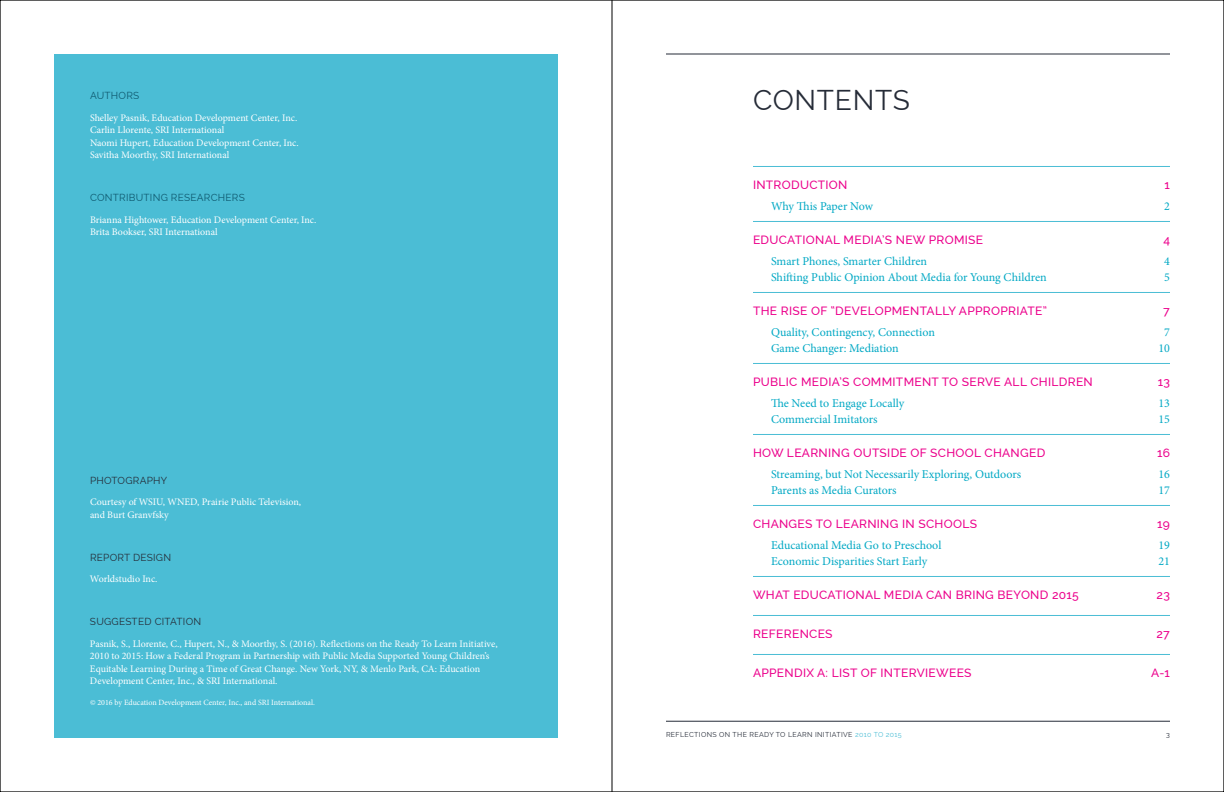
<style>
.page{position:relative;width:1224px;height:792px;background:#fff}
.page>*{position:absolute;margin:0;border:0;box-sizing:border-box;transform-origin:0 0}
.t1{font:28px "Raleway";letter-spacing:.02em;color:#252b37}
.t2{font:12px "Minion Pro";color:#00a8c4}
.t3{font:500 12px "Raleway";letter-spacing:.025em;color:#ec008c}
.t4{font:10px/12.5px "Minion Pro";color:#fff}
.t5{font:10px "Raleway";letter-spacing:.025em;color:#252b37}
.t6{font:10px "Raleway";letter-spacing:.025em;color:#0e586e}
.t7{font:8px "Minion Pro";letter-spacing:-.005em;color:#fff}
.t8{font:7px "Raleway";letter-spacing:.05em;color:#252b37}
.s1{color:#4bbdd5}
</style>
<div class="page">
<hr style="left:666px;top:54px;width:504px;height:1px;background:#252b37">
<hr style="left:666px;top:721px;width:504px;height:1px;background:#252b37">
<div style="left:54px;top:54px;width:504px;height:684px;background:#4bbdd5"></div>
<hr style="left:753px;top:166px;width:417px;height:1px;background:#4bbdd5">
<hr style="left:753px;top:221px;width:417px;height:1px;background:#4bbdd5">
<hr style="left:753px;top:292px;width:417px;height:1px;background:#4bbdd5">
<hr style="left:753px;top:363px;width:417px;height:1px;background:#4bbdd5">
<hr style="left:753px;top:434px;width:417px;height:1px;background:#4bbdd5">
<hr style="left:753px;top:505px;width:417px;height:1px;background:#4bbdd5">
<hr style="left:753px;top:576px;width:417px;height:1px;background:#4bbdd5">
<hr style="left:753px;top:615px;width:417px;height:1px;background:#4bbdd5">
<hr style="left:753px;top:654px;width:417px;height:1px;background:#4bbdd5">
<hr style="left:612px;top:0;width:1px;height:792px;background:#000">
<p class="t6" style="left:90px;top:90px;width:50px">AUTH ORS</p>
<p class="t4" style="left:90px;top:112px;width:210px">Shelley Pasnik, Education Development Center, Inc.<br>Carlin Llorente, SRI International<br>Naomi Hupert, Education Development Center, Inc.<br>Savitha Moorthy, SRI International</p>
<p class="t6" style="left:90px;top:192px;width:89px">CONTRIBUTING RESEA</p>
<p class="t6" style="left:204px;top:192px;width:15px">RCHE</p>
<p class="t6" style="left:232px;top:192px;width:13px">RS</p>
<p class="t4" style="left:90px;top:214px;width:228px">Brianna Hightower, Education Development Center, Inc.<br>Brita Bookser, SRI International</p>
<p class="t5" style="left:90px;top:474px;width:79px">PHOTOGRAPHY</p>
<p class="t4" style="left:90px;top:496px;width:213px">Courtesy of WSIU, WNED, Prairie Public Television, and Burt Granvfsky</p>
<p class="t5" style="left:90px;top:551px;width:8px">REP</p>
<p class="t5" style="left:110px;top:551px;width:63px">ORT DESIGN</p>
<p class="t4" style="left:90px;top:573px;width:69px">Worldstudio Inc.</p>
<p class="t5" style="left:90px;top:616px;width:22px">SUGGESTED</p>
<p class="t5" style="left:155px;top:616px;width:48px">CITATION</p>
<p class="t4" style="left:90px;top:637px;width:409px">Pasnik, S., Llorente, C., Hupert, N., &amp; Moorthy, S. (2016). Reflections on the Ready To Learn Initiative, 2010 to 2015: How a Federal Program in Partnership with Public Media Supported Young Children’s Equitable Learning During a Time of Great Change. New York, NY, &amp; Menlo Park, CA: Education Development Center, Inc., &amp; SRI International.</p>
<p class="t7" style="left:90px;top:697px;width:226px">© 2016 by Education Development Center, Inc., and SRI International.</p>
<h1 class="t1" style="left:753px;top:84px;width:158px">CONTENTS</h1>
<p class="t3" style="left:753px;top:178px;width:96px">INTRODUCTION</p>
<p class="t3" style="left:1165px;top:178px;width:7px">1</p>
<p class="t2" style="left:771px;top:198px;width:103px">Why This Paper Now</p>
<p class="t2" style="left:1164px;top:198px;width:7px">2</p>
<p class="t3" style="left:753px;top:233px;width:228px">EDUCATIONAL MEDIA’S NEW PROMISE</p>
<p class="t3" style="left:1163px;top:233px;width:8px">4</p>
<p class="t2" style="left:771px;top:253px;width:158px">Smart Phones, Smarter Children</p>
<p class="t2" style="left:1164px;top:253px;width:7px">4</p>
<p class="t2" style="left:771px;top:269px;width:277px">Shifting Public Opinion About Media for Young Children</p>
<p class="t2" style="left:1164px;top:269px;width:7px">5</p>
<p class="t3" style="left:753px;top:304px;width:141px">THE RISE OF “DEVELOPME</p>
<p class="t3" style="left:910px;top:304px;width:58px">NTALLY APP</p>
<p class="t3" style="left:983px;top:304px;width:66px">ROPRIATE”</p>
<p class="t3" style="left:1163px;top:304px;width:8px">7</p>
<p class="t2" style="left:771px;top:324px;width:166px">Quality, Contingency, Connection</p>
<p class="t2" style="left:1164px;top:324px;width:7px">7</p>
<p class="t2" style="left:771px;top:340px;width:129px">Game Changer: Mediation</p>
<p class="t2" style="left:1158px;top:340px;width:13px">10</p>
<p class="t3" style="left:753px;top:375px;width:127px">PUBLIC MEDIA’S COMMI</p>
<p class="t3" style="left:896px;top:375px;width:198px">TMENT TO SERVE ALL CHI LDREN</p>
<p class="t3" style="left:1158px;top:375px;width:14px">13</p>
<p class="t2" style="left:771px;top:395px;width:135px">The Need to Engage Locally</p>
<p class="t2" style="left:1158px;top:395px;width:13px">13</p>
<p class="t2" style="left:771px;top:411px;width:108px">Commercial Imitators</p>
<p class="t2" style="left:1158px;top:411px;width:13px">15</p>
<p class="t3" style="left:753px;top:446px;width:294px">HOW LEARNI NG OUTSI DE OF SCHOOL CHANGED</p>
<p class="t3" style="left:1157px;top:446px;width:14px">16</p>
<p class="t2" style="left:771px;top:466px;width:252px">Streaming, but Not Necessarily Exploring, Outdoors</p>
<p class="t2" style="left:1158px;top:466px;width:13px">16</p>
<p class="t2" style="left:771px;top:482px;width:127px">Parents as Media Curators</p>
<p class="t2" style="left:1158px;top:482px;width:13px">17</p>
<p class="t3" style="left:753px;top:517px;width:226px">CHANGES TO LEARNI NG I N SCHOOLS</p>
<p class="t3" style="left:1157px;top:517px;width:14px">19</p>
<p class="t2" style="left:771px;top:537px;width:172px">Educational Media Go to Preschool</p>
<p class="t2" style="left:1158px;top:537px;width:13px">19</p>
<p class="t2" style="left:771px;top:553px;width:158px">Economic Disparities Start Early</p>
<p class="t2" style="left:1158px;top:553px;width:13px">21</p>
<p class="t3" style="left:753px;top:588px;width:327px">WHAT EDUCATIONAL MEDIA CAN BRI NG BEYOND 2015</p>
<p class="t3" style="left:1157px;top:588px;width:15px">23</p>
<p class="t3" style="left:753px;top:627px;width:81px">REFERENCES</p>
<p class="t3" style="left:1156px;top:627px;width:15px">27</p>
<p class="t3" style="left:753px;top:666px;width:9px">APPE</p>
<p class="t3" style="left:785px;top:666px;width:188px">NDIX A: LIST OF INTERVIEWEES</p>
<p class="t3" style="left:1151px;top:666px;width:20px">A-1</p>
<p class="t8" style="left:666px;top:731px;width:237px">REFLECTIONS ON THE READY TO LEARN I NITIATIVE <span class="s1">2010 TO 2015</span></p>
<p class="t8" style="left:1166px;top:731px;width:5px">3</p>
</div>
